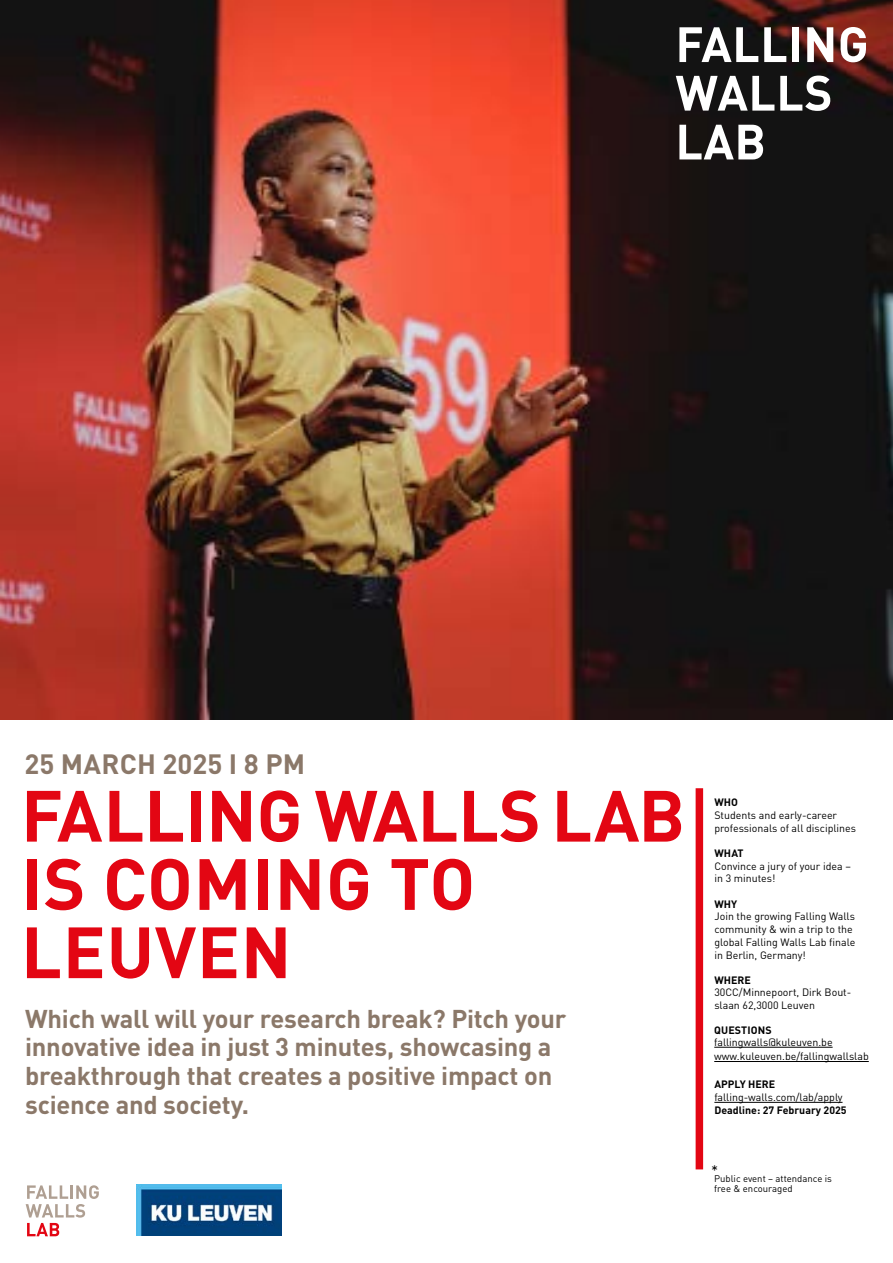
<style>
.page{position:relative;width:893px;height:1263px;background:#fff}
.page>*{position:absolute;margin:0;border:0;box-sizing:border-box;transform-origin:0 0}
.t1{font:700 71.25px/68.2px "DINOT";letter-spacing:.005em;color:#e30613}
.t2{font:700 27.6px "DINOT";letter-spacing:.005em;color:#8b7869}
.t3{font:700 25.42px/28.7px "DINOT";letter-spacing:-.01em;color:#8b7869}
.t4{font:15px "DINOT";color:#000}
.t5{font:10.57px/12.8px "DINOT";color:#000}
.t6{font:700 10.57px "DINOT";color:#000}
.t7{font:9.52px/10.6px "DINOT";color:#000}
</style>
<div class="page">
<img style="left:0;top:0;width:893px;height:720px">
<svg style="left:679px;top:27px;width:79px;height:35px"></svg>
<svg style="left:764px;top:27px;width:22px;height:35px"></svg>
<div style="left:792px;top:27px;width:7px;height:35px;background:#fff"></div>
<svg style="left:807px;top:27px;width:26px;height:35px"></svg>
<svg style="left:841px;top:27px;width:25px;height:35px"></svg>
<svg style="left:676px;top:76px;width:98px;height:35px"></svg>
<svg style="left:780px;top:76px;width:50px;height:35px"></svg>
<svg style="left:679px;top:125px;width:84px;height:34px"></svg>
<img style="left:136px;top:1184px;width:145px;height:52px">
<svg style="left:26px;top:1185px;width:73px;height:32px"></svg>
<svg style="left:27px;top:1223px;width:32px;height:13px"></svg>
<hr style="left:714px;top:1047px;width:119px;height:1px;background:#000">
<hr style="left:714px;top:1061px;width:155px;height:1px;background:#000">
<hr style="left:714px;top:1102px;width:128px;height:1px;background:#000">
<div style="left:696px;top:788px;width:7px;height:381px;background:#e30613"></div>
<h2 class="t2" style="left:24px;top:746px;width:282px">25 MARCH 2025 I 8 PM</h2>
<h1 class="t1" style="left:21px;top:780px;width:666px">FALLING WALLS LAB<br>IS COMING TO<br>LEUVEN</h1>
<p class="t6" style="left:714px;top:796px;width:25px">WHO</p>
<p class="t5" style="left:714px;top:809px;width:143px">Students and early-career professionals of all disciplines</p>
<p class="t6" style="left:714px;top:846px;width:31px">WHAT</p>
<p class="t5" style="left:714px;top:859px;width:138px">Convince a jury of your idea – in 3 minutes!</p>
<p class="t6" style="left:714px;top:897px;width:24px">WHY</p>
<p class="t5" style="left:714px;top:910px;width:142px">Join the growing Falling Walls community &amp; win a trip to the global Falling Walls Lab finale in Berlin, Germany!</p>
<p class="t6" style="left:714px;top:973px;width:38px">WHERE</p>
<p class="t5" style="left:714px;top:986px;width:138px">30CC/Minnepoort, Dirk Bout&shy;slaan 62,3000 Leuven</p>
<p class="t6" style="left:714px;top:1023px;width:59px">QUESTIONS</p>
<p class="t5" style="left:714px;top:1034px;width:156px;line-height:14.2px">fallingwalls@kuleuven.be www.kuleuven.be/fallingwallslab</p>
<p class="t6" style="left:714px;top:1077px;width:62px">APPLY HERE</p>
<p class="t5" style="left:714px;top:1090px;width:130px">falling-walls.com/lab/apply</p>
<p class="t6" style="left:714px;top:1103px;width:134px">Deadline: 27 February 2025</p>
<h3 class="t3" style="left:25px;top:1003px;width:543px">Which wall will your research break? Pitch your innovative idea in just 3 minutes, showcasing a breakthrough that creates a positive impact on science and society.</h3>
<h3 class="t4" style="left:711px;top:1161px;width:9px">*</h3>
<p class="t7" style="left:714px;top:1172px;width:119px">Public event – attendance is free &amp; encouraged</p>
</div>
